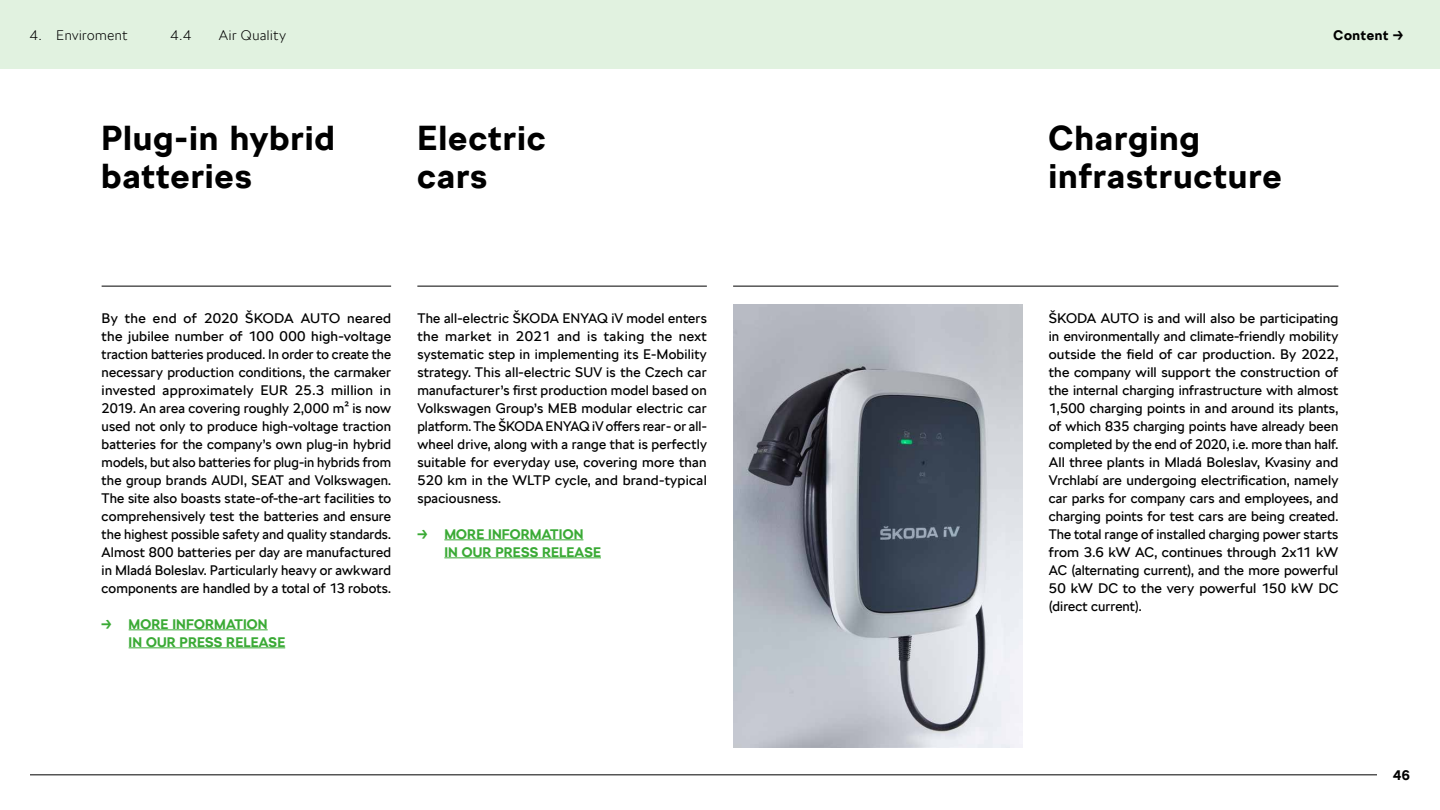
<style>
.page{position:relative;width:1440px;height:810px;background:#fff}
.page>*{position:absolute;margin:0;border:0;box-sizing:border-box;transform-origin:0 0}
.t1{font:700 33.75px/37.5px "SKODA Next";letter-spacing:.045em;color:#000}
.t2{font:13.5px/18px "SKODA Next";letter-spacing:.01em;color:#000;text-align:justify}
.t3{font:13.5px/18px "SKODA Next";letter-spacing:.01em;color:#000;text-align:justify;scale:1.04 1}
.t4{font:700 13.5px/18px "SKODA Next";letter-spacing:.015em;color:#3aaa35}
.t5{font:100 13.5px "SKODA Next";letter-spacing:.045em;color:#000}
.t6{font:700 13.5px "SKODA Next";letter-spacing:.045em;color:#000}
</style>
<div class="page">
<div style="left:0;top:0;width:1440px;height:69px;background:#e1f2e0"></div>
<hr style="left:30px;top:774px;width:1347px;height:1px;background:#000">
<hr style="left:129px;top:630px;width:139px;height:1px;background:#3aaa35">
<hr style="left:129px;top:648px;width:156px;height:1px;background:#3aaa35">
<hr style="left:444px;top:540px;width:139px;height:1px;background:#3aaa35">
<hr style="left:444px;top:558px;width:157px;height:1px;background:#3aaa35">
<hr style="left:102px;top:286px;width:289px;height:1px;background:#000">
<hr style="left:417px;top:286px;width:290px;height:1px;background:#000">
<hr style="left:733px;top:286px;width:605px;height:1px;background:#000">
<img style="left:733px;top:304px;width:290px;height:444px">
<p class="t5" style="left:30px;top:26px;width:99px">4. Enviroment</p>
<p class="t5" style="left:171px;top:26px;width:22px">4.4</p>
<p class="t5" style="left:219px;top:26px;width:69px">Air Quality</p>
<h1 class="t1" style="left:102px;top:120px;width:234px">Plug-in hybrid batteries</h1>
<h1 class="t1" style="left:417px;top:120px;width:130px">Electric cars</h1>
<h1 class="t1" style="left:1049px;top:120px;width:234px">Charging infrastructure</h1>
<p class="t6" style="left:1334px;top:26px;width:71px">Content →</p>
<p class="t3" style="left:102px;top:309px;width:280px">By the end of 2020 ŠKODA AUTO neared the jubilee number of 100 000 high-voltage traction batteries produced. In order to create the necessary production conditions, the carmaker invested approximately EUR 25.3 million in 2019. An area covering roughly 2,000 m² is now used not only to produce high-voltage traction batteries for the company’s own plug-in hybrid models, but also batteries for plug-in hybrids from the group brands AUDI, SEAT and Volkswagen.<br>The site also boasts state-of-the-art facilities to comprehensively test the batteries and ensure the highest possible safety and quality standards.<br>Almost 800 batteries per day are manufactured in Mladá Boleslav. Particularly heavy or awkward components are handled by a total of 13 robots.</p>
<p class="t4" style="left:129px;top:615px;width:158px;text-indent:-27px">→ MORE INFORMATION<br>IN OUR PRESS RELEASE</p>
<p class="t2" style="left:417px;top:309px;width:291px">The all-electric ŠKODA ENYAQ iV model enters the market in 2021 and is taking the next systematic step in implementing its E-Mobility strategy. This all-electric SUV is the Czech car manufacturer’s first production model based on Volkswagen Group’s MEB modular electric car platform. The ŠKODA ENYAQ iVoffers rear- or all&shy;wheel drive, along with a range that is perfectly suitable for everyday use, covering more than 520 km in the WLTP cycle, and brand-typical spaciousness.</p>
<p class="t4" style="left:444px;top:525px;width:158px;text-indent:-27px">→ MORE INFORMATION<br>IN OUR PRESS RELEASE</p>
<p class="t2" style="left:1049px;top:309px;width:291px">ŠKODA AUTO is and will also be participating in environmentally and climate-friendly mobility outside the field of car production. By 2022, the company will support the construction of the internal charging infrastructure with almost 1,500 charging points in and around its plants, of which 835 charging points have already been completed by the end of 2020, i.e. more than half.<br>All three plants in Mladá Boleslav, Kvasiny and Vrchlabí are undergoing electrification, namely car parks for company cars and employees, and charging points for test cars are being created.<br>The total range of installed charging power starts from 3.6 kW AC, continues through 2x11 kW AC (alternating current), and the more powerful 50 kW DC to the very powerful 150 kW DC (direct current).</p>
<p class="t6" style="left:1393px;top:766px;width:18px">46</p>
</div>
